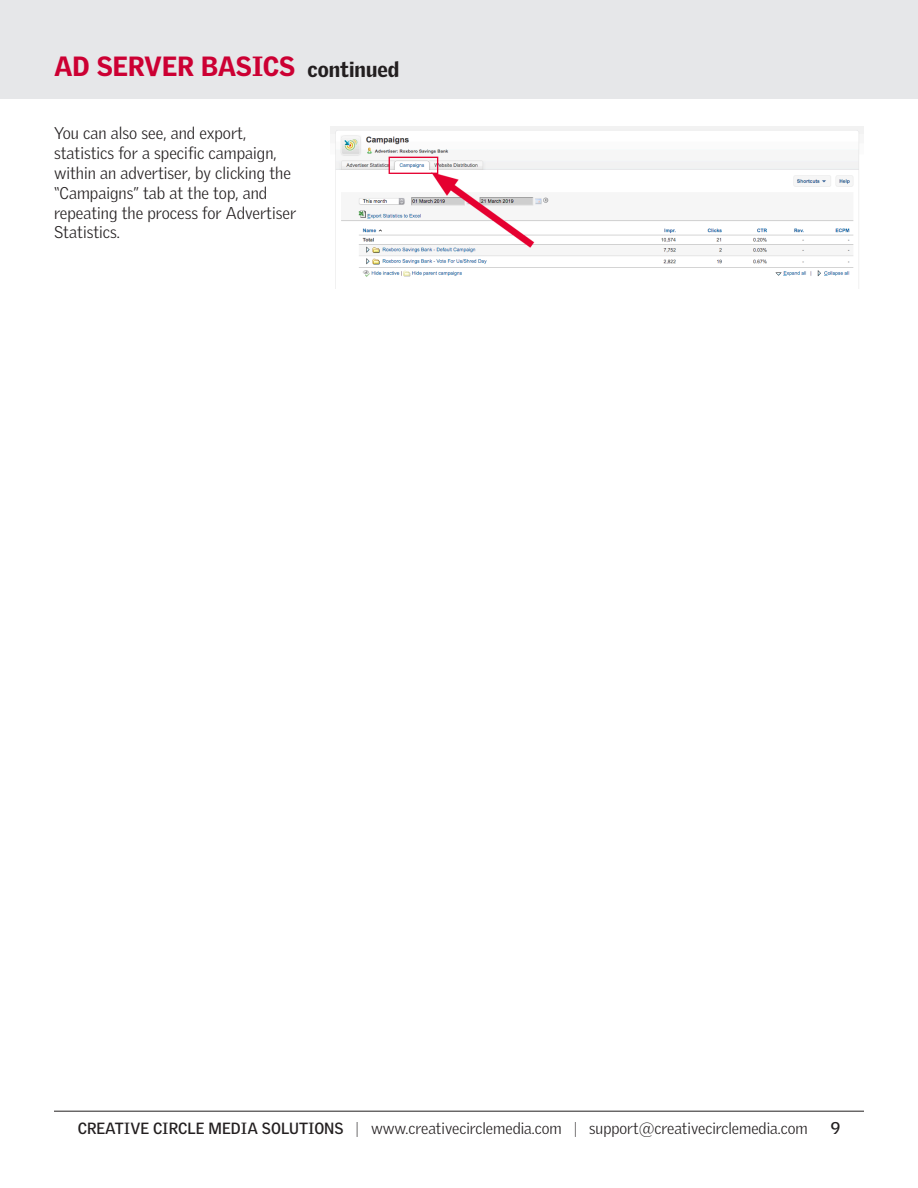
<style>
.page{position:relative;width:918px;height:1188px;background:#fff}
.page>*{position:absolute;margin:0;border:0;box-sizing:border-box;transform-origin:0 0}
.t1{font:900 27px "Griffith Gothic";color:#c03}
.body{font:300 16.5px/19.8px "Griffith Gothic";color:#231f20}
.t2{font:700 16.5px "Griffith Gothic";color:#231f20}
.t3{font:300 15.75px "Griffith Gothic";color:#231f20}
.s1{font-size:21px;color:#231f20}
.s2{font-weight:700}
.s3{font-weight:100}
</style>
<div class="page">
<div style="left:0;top:0;width:918px;height:98px;background:#e6e7e9"></div>
<hr style="left:54px;top:1111px;width:810px;height:1px;background:#231f20">
<img style="left:330px;top:126px;width:534px;height:163px">
<h1 class="t1" style="left:54px;top:51px;width:347px">AD SERVER BASICS <span class="s1">continued</span></h1>
<p class="body" style="left:54px;top:123px;width:244px">You can also see, and export, statistics for a specific campaign, within an advertiser, by clicking the “Campaigns” tab at the top, and repeating the process for Advertiser<br>Statistics.</p>
<p class="t3" style="left:78px;top:1119px;width:732px"><span class="s2">CREATIVE CIRCLE MEDIA SOLUTIONS</span> <span class="s3">|</span> www.creativecirclemedia.com <span class="s3">|</span> support@creativecirclemedia.com</p>
<p class="t2" style="left:831px;top:1118px;width:11px">9</p>
</div>
